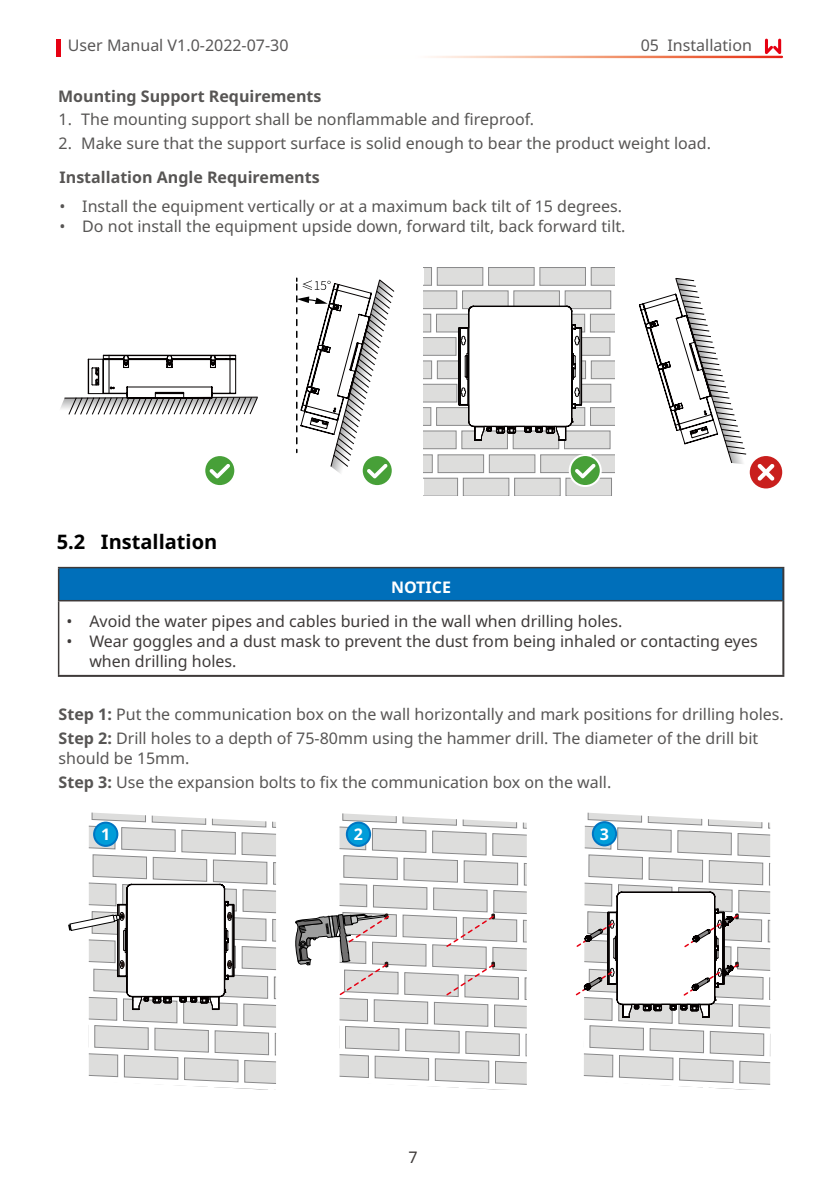
<style>
.page{position:relative;width:840px;height:1191px;background:#fff}
.page>*{position:absolute;margin:0;border:0;box-sizing:border-box;transform-origin:0 0}
.t1{font:700 20px "Noto Sans";color:#000}
.t2{font:16px/24px "Noto Sans";color:#575554}
.t3{font:16px/20px "Noto Sans";color:#3e3a39}
.t4{font:700 16px "Noto Sans";color:#575554}
.t5{font:16px "Noto Sans";color:#595757}
.t6{font:700 16px "Noto Sans";color:#fff}
.s1{font-weight:700}
</style>
<div class="page">
<hr style="left:57px;top:39px;width:4px;height:18px;background:#e60012">
<svg style="left:764px;top:39px;width:16px;height:15px"></svg>
<svg style="left:295px;top:813px;width:231px;height:276px"></svg>
<svg style="left:68px;top:812px;width:208px;height:278px"></svg>
<svg style="left:575px;top:812px;width:195px;height:277px"></svg>
<svg style="left:361px;top:455px;width:31px;height:31px"></svg>
<div style="left:360px;top:454px;width:33px;height:33px;border:2px solid #fff;border-radius:50%"></div>
<svg style="left:204px;top:455px;width:31px;height:31px"></svg>
<div style="left:203px;top:454px;width:33px;height:33px;border:2px solid #fff;border-radius:50%"></div>
<svg style="left:209px;top:464px;width:21px;height:14px"></svg>
<svg style="left:423px;top:267px;width:192px;height:228px"></svg>
<svg style="left:423px;top:283px;width:158px;height:158px"></svg>
<svg style="left:296px;top:278px;width:99px;height:201px"></svg>
<svg style="left:674px;top:278px;width:73px;height:186px"></svg>
<svg style="left:103px;top:294px;width:610px;height:144px"></svg>
<svg style="left:60px;top:355px;width:198px;height:65px"></svg>
<svg style="left:748px;top:455px;width:34px;height:34px"></svg>
<div style="left:747px;top:454px;width:36px;height:36px;border:2px solid #fff;border-radius:50%"></div>
<svg style="left:757px;top:464px;width:17px;height:16px"></svg>
<div style="left:59px;top:567px;width:723px;height:33px;background:#006fba"></div>
<hr style="left:58px;top:567px;width:725px;height:1px;background:#3e3a39">
<hr style="left:58px;top:568px;width:1px;height:32px;background:#3e3a39">
<hr style="left:58px;top:600px;width:723px;height:1px;background:#3e3a39">
<hr style="left:58px;top:601px;width:1px;height:74px;background:#3e3a39">
<hr style="left:781px;top:568px;width:2px;height:33px;background:#3e3a39">
<hr style="left:781px;top:601px;width:2px;height:74px;background:#3e3a39">
<hr style="left:58px;top:675px;width:725px;height:2px;background:#3e3a39">
<p class="t5" style="left:68px;top:34px;width:222px">User Manual V1.0-2022-07-30</p>
<p class="t5" style="left:640px;top:34px;width:113px">05 Installation</p>
<p class="t4" style="left:58px;top:85px;width:265px">Mounting Support Requirements</p>
<p class="t2" style="left:58px;top:108px;width:477px">1. The mounting support shall be nonflammable and fireproof.</p>
<p class="t2" style="left:58px;top:132px;width:653px">2. Make sure that the support surface is solid enough to bear the product weight load.</p>
<p class="t4" style="left:60px;top:166px;width:261px">Installation Angle Requirements</p>
<p class="t2" style="left:60px;top:195px;width:564px">• Install the equipment vertically or at a maximum back tilt of 15 degrees.</p>
<p class="t2" style="left:60px;top:215px;width:567px">• Do not install the equipment upside down, forward tilt, back forward tilt.</p>
<p class="t1" style="left:57px;top:527px;width:162px">5.2 Installation</p>
<p class="t6" style="left:391px;top:575px;width:61px">NOTICE</p>
<p class="t3" style="left:67px;top:611px;width:557px">• Avoid the water pipes and cables buried in the wall when drilling holes.</p>
<p class="t3" style="left:89px;top:631px;width:669px;text-indent:-23px">• Wear goggles and a dust mask to prevent the dust from being inhaled or contacting eyes when drilling holes.</p>
<p class="t2" style="left:59px;top:702px;width:726px"><span class="s1">Step 1:</span> Put the communication box on the wall horizontally and mark positions for drilling holes.<br><span class="s1">Step 2:</span> Drill holes to a depth of 75-80mm using the hammer drill. The diameter of the drill bit</p>
<p class="t2" style="left:59px;top:746px;width:554px">should be 15mm.<br><span class="s1">Step 3:</span> Use the expansion bolts to fix the communication box on the wall.</p>
<p class="t6" style="left:101px;top:823px;width:11px">1</p>
<p class="t6" style="left:354px;top:823px;width:11px">2</p>
<p class="t6" style="left:599px;top:822px;width:11px">3</p>
<p class="t3" style="left:408px;top:1147px;width:11px">7</p>
</div>
